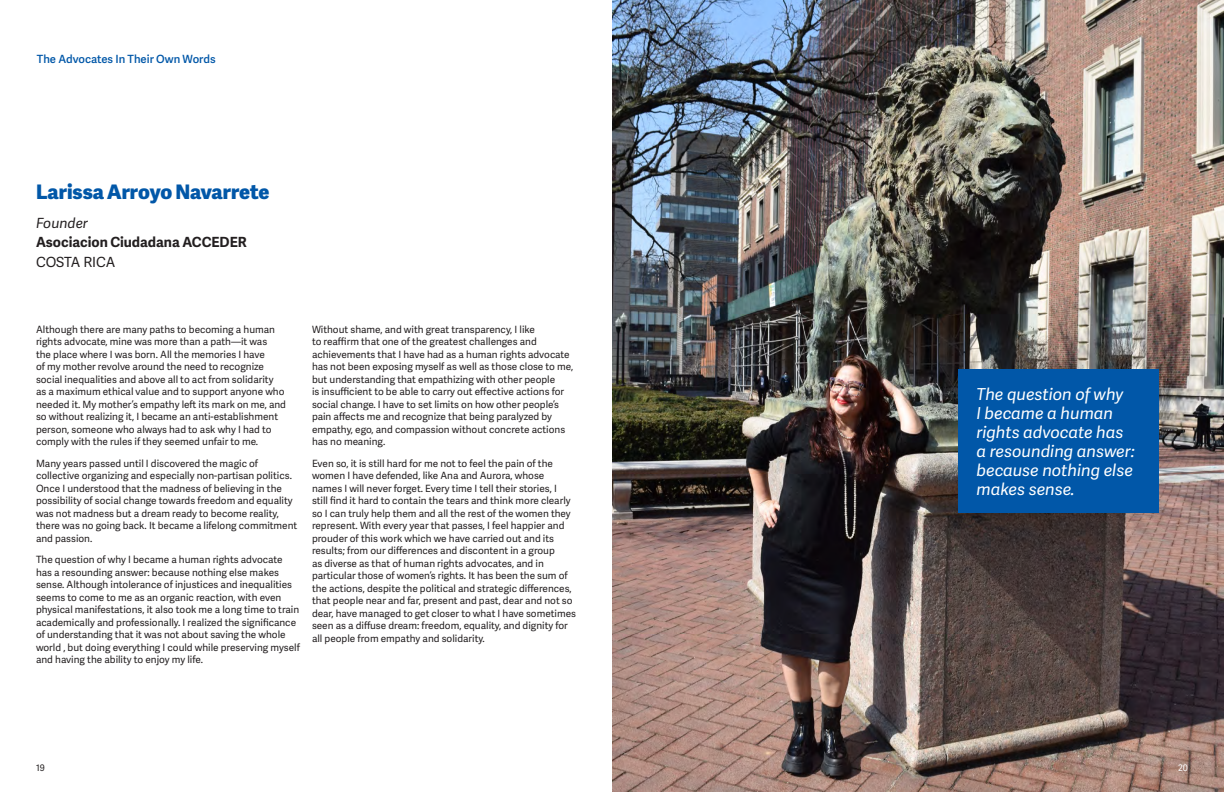
<style>
.page{position:relative;width:1224px;height:792px;background:#fff}
.page>*{position:absolute;margin:0;border:0;box-sizing:border-box;transform-origin:0 0}
.BODY{font:20px "Adelle Sans Eb";color:#0157a8}
.QUOTE{font:italic 16.5px/19px "Adelle Sans";color:#fff}
.BODY-2{font:700 14px "Adelle Sans";color:#231f20}
.BODY-3{font:14px "Adelle Sans";color:#231f20}
.BODY-4{font:italic 14px "Adelle Sans";color:#231f20}
.BODY-5{font:11.3px "Adelle Sans Sb";color:#0157a8}
.BODY-6{font:10px/12.5px "Adelle Sans";color:#231f20}
.t1{font:9px "Adelle Sans";color:#231f20}
.t2{font:9px "Adelle Sans";color:#fff}
</style>
<div class="page">
<img style="left:612px;top:0;width:611px;height:792px">
<div style="left:958px;top:369px;width:202px;height:144px;background:#0157a8"></div>
<p class="BODY-5" style="left:37px;top:50px;width:180px">The Advocates In Their Own Words</p>
<p class="BODY" style="left:36px;top:177px;width:235px">Larissa Arroyo Navarrete</p>
<p class="BODY-4" style="left:36px;top:213px;width:54px">Founder</p>
<p class="BODY-2" style="left:36px;top:232px;width:212px">Asociacion Ciudadana ACCEDER</p>
<p class="BODY-3" style="left:36px;top:252px;width:81px">COSTA RICA</p>
<p class="BODY-6" style="left:36px;top:323px;width:252px">Although there are many paths to becoming a human rights advocate, mine was more than a path—it was<br>the place where I was born. All the memories I have<br>of my mother revolve around the need to recognize social inequalities and above all to act from solidarity as a maximum ethical value and to support anyone who needed it. My mother’s empathy left its mark on me, and so without realizing it, I became an anti-establishment person, someone who always had to ask why I had to comply with the rules if they seemed unfair to me.</p>
<p class="BODY-6" style="left:36px;top:457px;width:263px">Many years passed until I discovered the magic of collective organizing and especially non-partisan politics.<br>Once I understood that the madness of believing in the possibility of social change towards freedom and equality was not madness but a dream ready to become reality, there was no going back. It became a lifelong commitment and passion.</p>
<p class="BODY-6" style="left:36px;top:553px;width:266px">The question of why I became a human rights advocate has a resounding answer: because nothing else makes sense. Although intolerance of injustices and inequalities seems to come to me as an organic reaction, with even physical manifestations, it also took me a long time to train academically and professionally. I realized the significance of understanding that it was not about saving the whole world , but doing everything I could while preserving myself and having the ability to enjoy my life.</p>
<p class="BODY-6" style="left:312px;top:323px;width:263px">Without shame, and with great transparency, I like<br>to reaffirm that one of the greatest challenges and achievements that I have had as a human rights advocate has not been exposing myself as well as those close to me, but understanding that empathizing with other people<br>is insufficient to be able to carry out effective actions for social change. I have to set limits on how other people’s pain affects me and recognize that being paralyzed by empathy, ego, and compassion without concrete actions has no meaning.</p>
<p class="BODY-6" style="left:312px;top:457px;width:266px">Even so, it is still hard for me not to feel the pain of the women I have defended, like Ana and Aurora, whose names I will never forget. Every time I tell their stories, I<br>still find it hard to contain the tears and think more clearly so I can truly help them and all the rest of the women they represent. With every year that passes, I feel happier and prouder of this work which we have carried out and its results; from our differences and discontent in a group<br>as diverse as that of human rights advocates, and in particular those of women’s rights. It has been the sum of the actions, despite the political and strategic differences, that people near and far, present and past, dear and not so dear, have managed to get closer to what I have sometimes seen as a diffuse dream: freedom, equality, and dignity for all people from empathy and solidarity.</p>
<p class="t1" style="left:36px;top:761px;width:10px">19</p>
<p class="QUOTE" style="left:976px;top:384px;width:160px">The question of why<br>I became a human rights advocate has a resounding answer: because nothing else makes sense.</p>
<p class="t2" style="left:1178px;top:761px;width:11px">20</p>
</div>
